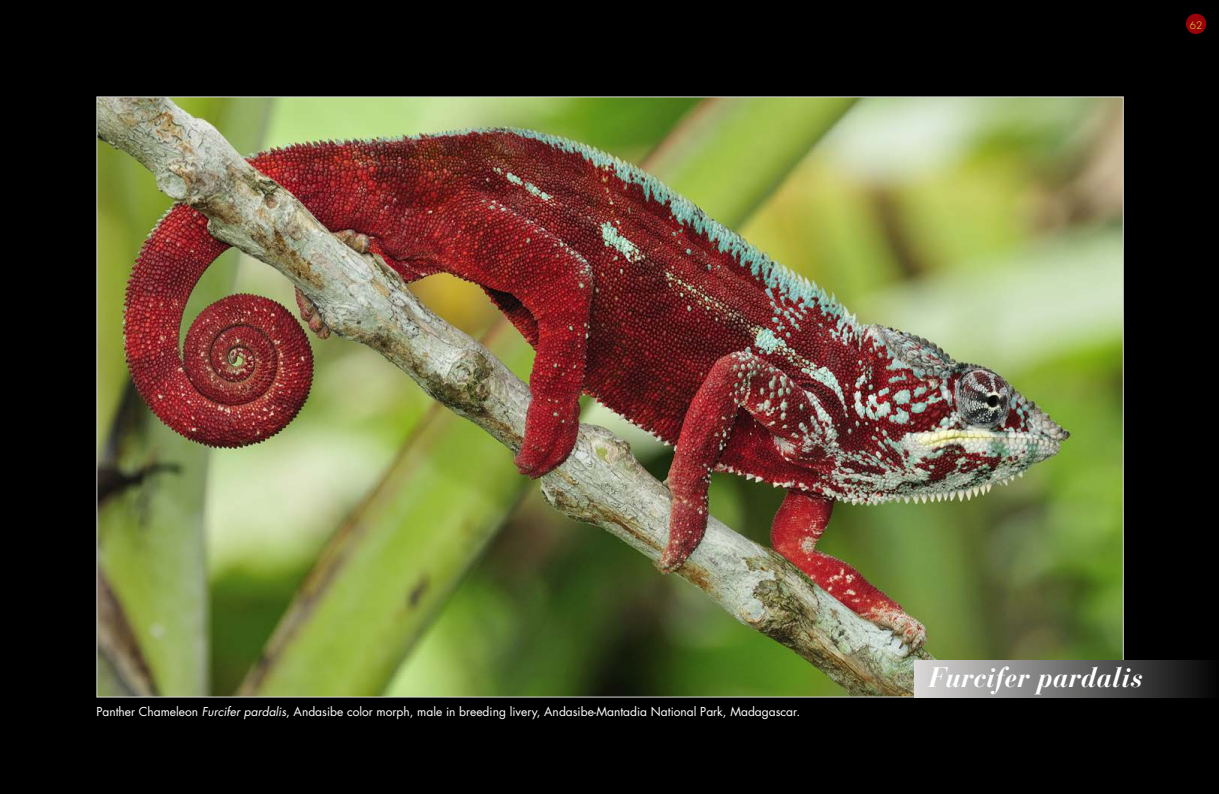
<style>
.page{position:relative;width:1219px;height:794px;background:#000}
.page>*{position:absolute;margin:0;border:0;box-sizing:border-box;transform-origin:0 0}
.t1{font:italic 700 28px "Bauer Bodoni";color:#fff}
.t2{font:12px "Futura";color:#fff}
.t3{font:300 10px "Futura";color:#ebff38}
.s1{font-style:italic}
</style>
<div class="page">
<img style="left:98px;top:98px;width:1024px;height:597px">
<div style="left:914px;top:660px;width:305px;height:37px;background:linear-gradient(to right,#dbdad9,#030303)"></div>
<div style="left:1186px;top:14px;width:20px;height:20px;background:#990009;border-radius:50%"></div>
<p class="t3" style="left:1190px;top:21px;width:14px">62</p>
<p class="t2" style="left:96px;top:705px;width:705px">Panther Chameleon <span class="s1">Furcifer pardalis</span>, Andasibe color morph, male in breeding livery, Andasibe-Mantadia National Park, Madagascar.</p>
<h1 class="t1" style="left:929px;top:667px;width:216px">Furcifer pardalis</h1>
</div>
